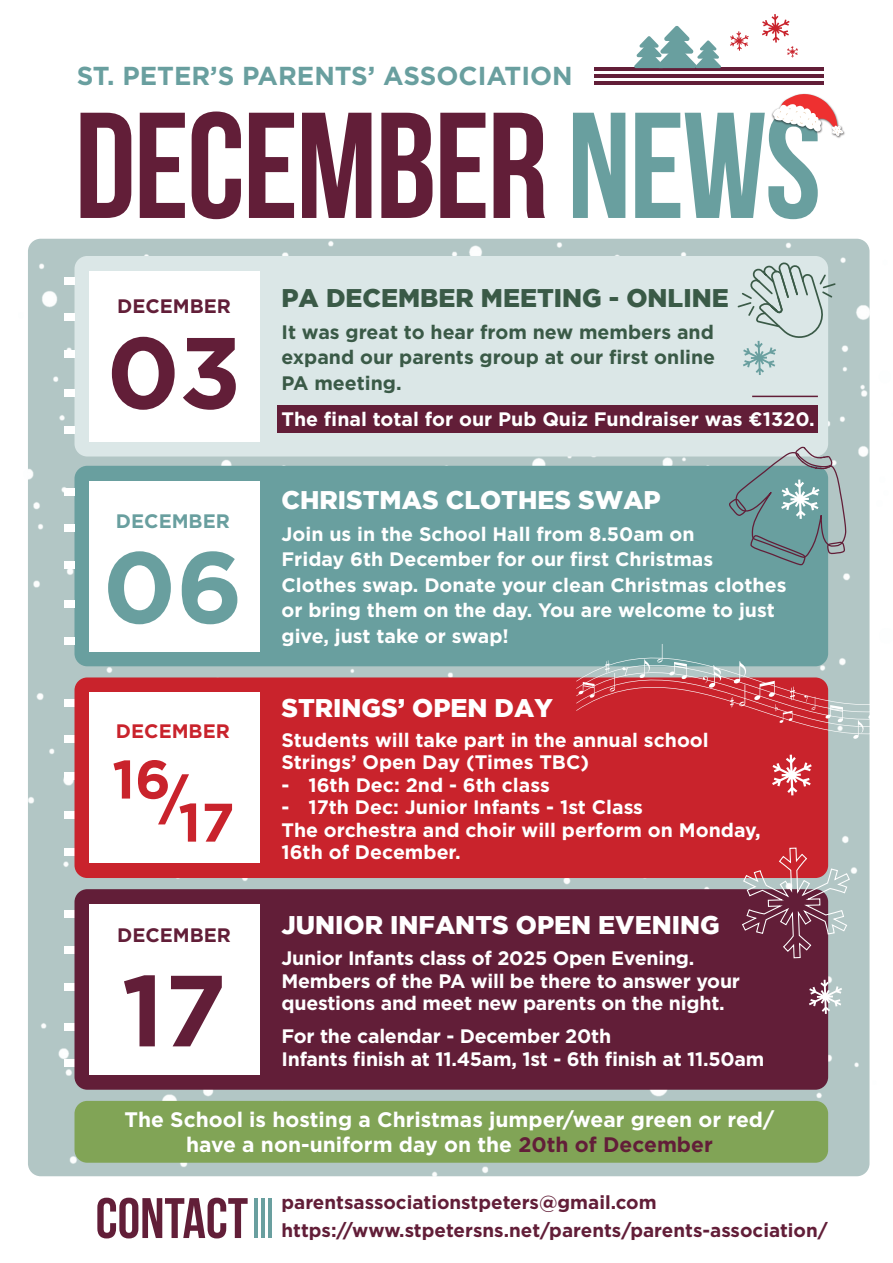
<style>
.page{position:relative;width:893px;height:1263px;background:#fff}
.page>*{position:absolute;margin:0;border:0;box-sizing:border-box;transform-origin:0 0}
.t1{font:150.3px "Bebas Neue";letter-spacing:-.015em;color:#621e38}
.t2{font:700 100.8px "Gotham";color:#621e38}
.t3{font:700 100.8px "Gotham";color:#699f9f}
.t4{font:57px "Bebas Neue";color:#621e38}
.t5{font:700 54.15px "Gotham";color:#c9232c}
.t6{font:700 25.95px "Gotham";color:#699f9f}
.t7{font:900 25.5px "Gotham";color:#fff}
.t8{font:900 25.5px "Gotham";color:#3a5a47}
.t9{font:700 21px/24.5px "Gotham";color:#fff;text-align:center}
.t10{font:700 19.5px/22.5px "Gotham";color:#fff}
.t11{font:700 19.5px/25.5px "Gotham";color:#3a5a47;text-align:justify}
.t12{font:700 19.5px "Gotham";color:#621e38}
.t13{font:700 19.5px "Gotham";color:#699f9f}
.t14{font:700 19.5px "Gotham";color:#c9232c}
.t15{font:700 18.9px "Gotham";color:#621e38}
.s1{color:#699f9f}
.s2{color:#621e38}
</style>
<div class="page">
<img style="left:28px;top:238px;width:842px;height:939px">
<div style="left:75px;top:256px;width:753px;height:200px;background:#dbe7e7;border-radius:13px"></div>
<div style="left:75px;top:466px;width:753px;height:200px;background:#699f9f;border-radius:13px"></div>
<div style="left:64px;top:426px;width:10px;height:7px;background:#fff"></div>
<div style="left:64px;top:389px;width:10px;height:8px;background:#fff"></div>
<div style="left:64px;top:350px;width:10px;height:7px;background:#fff"></div>
<div style="left:64px;top:313px;width:10px;height:7px;background:#fff"></div>
<div style="left:64px;top:277px;width:10px;height:7px;background:#fff"></div>
<div style="left:64px;top:637px;width:10px;height:7px;background:#fff"></div>
<div style="left:64px;top:601px;width:10px;height:7px;background:#fff"></div>
<div style="left:64px;top:561px;width:10px;height:7px;background:#fff"></div>
<div style="left:64px;top:524px;width:10px;height:8px;background:#fff"></div>
<div style="left:64px;top:488px;width:10px;height:8px;background:#fff"></div>
<div style="left:64px;top:848px;width:10px;height:8px;background:#fff"></div>
<div style="left:64px;top:812px;width:10px;height:7px;background:#fff"></div>
<div style="left:64px;top:772px;width:10px;height:7px;background:#fff"></div>
<div style="left:64px;top:736px;width:10px;height:7px;background:#fff"></div>
<div style="left:64px;top:700px;width:10px;height:7px;background:#fff"></div>
<div style="left:64px;top:1060px;width:10px;height:7px;background:#fff"></div>
<div style="left:64px;top:1023px;width:10px;height:7px;background:#fff"></div>
<div style="left:64px;top:983px;width:10px;height:8px;background:#fff"></div>
<div style="left:64px;top:947px;width:10px;height:7px;background:#fff"></div>
<div style="left:64px;top:911px;width:10px;height:7px;background:#fff"></div>
<div style="left:89px;top:271px;width:170px;height:170px;background:#fff"></div>
<div style="left:89px;top:482px;width:170px;height:170px;background:#fff"></div>
<div style="left:75px;top:677px;width:753px;height:201px;background:#c9232c;border-radius:13px"></div>
<div style="left:75px;top:889px;width:753px;height:201px;background:#621e38;border-radius:13px"></div>
<div style="left:75px;top:1101px;width:753px;height:62px;background:#81a456;border-radius:13px"></div>
<div style="left:89px;top:693px;width:170px;height:170px;background:#fff"></div>
<div style="left:89px;top:905px;width:170px;height:170px;background:#fff"></div>
<hr style="left:594px;top:81px;width:229px;height:4px;background:#621e38">
<hr style="left:594px;top:74px;width:229px;height:4px;background:#621e38">
<hr style="left:594px;top:67px;width:229px;height:4px;background:#621e38">
<hr style="left:254px;top:1198px;width:4px;height:40px;background:#699f9f">
<hr style="left:261px;top:1198px;width:4px;height:40px;background:#699f9f">
<hr style="left:268px;top:1198px;width:4px;height:40px;background:#699f9f">
<div style="left:277px;top:405px;width:541px;height:27px;background:#621e38"></div>
<svg style="left:730px;top:31px;width:19px;height:20px"></svg>
<svg style="left:762px;top:14px;width:36px;height:44px"></svg>
<svg style="left:741px;top:847px;width:110px;height:112px"></svg>
<svg style="left:809px;top:980px;width:33px;height:34px"></svg>
<svg style="left:787px;top:791px;width:10px;height:4px"></svg>
<hr style="left:752px;top:396px;width:66px;height:1px;background:#621e38">
<svg style="left:634px;top:26px;width:87px;height:42px"></svg>
<svg style="left:728px;top:447px;width:119px;height:119px"></svg>
<svg style="left:772px;top:770px;width:98px;height:21px"></svg>
<svg style="left:772px;top:762px;width:98px;height:8px"></svg>
<svg style="left:576px;top:600px;width:294px;height:162px"></svg>
<svg style="left:825px;top:705px;width:18px;height:17px"></svg>
<svg style="left:669px;top:662px;width:18px;height:17px"></svg>
<svg style="left:657px;top:644px;width:5px;height:19px"></svg>
<svg style="left:605px;top:660px;width:10px;height:32px"></svg>
<svg style="left:639px;top:659px;width:11px;height:19px"></svg>
<svg style="left:853px;top:697px;width:17px;height:42px"></svg>
<svg style="left:622px;top:667px;width:6px;height:9px"></svg>
<svg style="left:578px;top:682px;width:16px;height:16px"></svg>
<svg style="left:730px;top:661px;width:16px;height:46px"></svg>
<svg style="left:804px;top:695px;width:11px;height:15px"></svg>
<svg style="left:754px;top:681px;width:41px;height:42px"></svg>
<svg style="left:703px;top:665px;width:18px;height:23px"></svg>
<svg style="left:737px;top:262px;width:100px;height:113px"></svg>
<img style="left:771px;top:112px;width:74px;height:26px">
<svg style="left:773px;top:93px;width:71px;height:43px"></svg>
<h3 class="t6" style="left:77px;top:58px;width:497px">ST. PETER’S PARENTS’ ASSOCIATION</h3>
<h1 class="t1" style="left:74px;top:84px;width:748px">DECEMBER <span class="s1">NEWS</span></h1>
<p class="t12" style="left:117px;top:293px;width:115px">DECEMBER</p>
<h2 class="t2" style="left:106px;top:306px;width:137px">03</h2>
<p class="t13" style="left:116px;top:508px;width:115px">DECEMBER</p>
<h2 class="t3" style="left:103px;top:520px;width:142px">06</h2>
<p class="t14" style="left:116px;top:718px;width:115px">DECEMBER</p>
<h3 class="t5" style="left:112px;top:743px;width:60px">16</h3>
<h3 class="t5" style="left:160px;top:762px;width:30px">/</h3>
<h3 class="t5" style="left:178px;top:786px;width:58px">17</h3>
<p class="t12" style="left:117px;top:922px;width:115px">DECEMBER</p>
<h2 class="t2" style="left:122px;top:944px;width:106px">17</h2>
<h3 class="t8" style="left:281px;top:283px;width:449px">PA DECEMBER MEETING - ONLINE</h3>
<p class="t11" style="left:281px;top:319px;width:435px">It was great to hear from new members and expand our parents group at our first online PA meeting.</p>
<p class="t10" style="left:281px;top:407px;width:535px">The final total for our Pub Quiz Fundraiser was €1320.</p>
<h3 class="t7" style="left:281px;top:485px;width:381px">CHRISTMAS CLOTHES SWAP</h3>
<p class="t10" style="left:281px;top:521px;width:506px;line-height:25.5px">Join us in the School Hall from 8.50am on<br>Friday 6th December for our first Christmas Clothes swap. Donate your clean Christmas clothes or bring them on the day. You are welcome to just give, just take or swap!</p>
<h3 class="t7" style="left:281px;top:693px;width:273px">STRINGS’ OPEN DAY</h3>
<p class="t10" style="left:281px;top:728px;width:429px">Students will take part in the annual school<br>Strings’ Open Day (Times TBC)</p>
<p class="t10" style="left:281px;top:773px;width:270px">- 16th Dec: 2nd - 6th class</p>
<p class="t10" style="left:281px;top:796px;width:481px">- 17th Dec: Junior Infants - 1st Class<br>The orchestra and choir will perform on Monday,<br>16th of December.</p>
<h3 class="t7" style="left:281px;top:910px;width:440px">JUNIOR INFANTS OPEN EVENING</h3>
<p class="t10" style="left:281px;top:947px;width:460px">Junior Infants class of 2025 Open Evening.<br>Members of the PA will be there to answer your questions and meet new parents on the night.</p>
<p class="t10" style="left:281px;top:1025px;width:484px">For the calendar - December 20th<br>Infants finish at 11.45am, 1st - 6th finish at 11.50am</p>
<p class="t9" style="left:124px;top:1107px;width:651px">The School is hosting a Christmas jumper/wear green or red/ have a non-uniform day on the <span class="s2">20th of December</span></p>
<h3 class="t4" style="left:96px;top:1187px;width:154px">CONTACT</h3>
<p class="t15" style="left:281px;top:1190px;width:377px">parentsassociationstpeters@gmail.com</p>
<p class="t15" style="left:281px;top:1218px;width:548px">https://www.stpetersns.net/parents/parents-association/</p>
</div>
